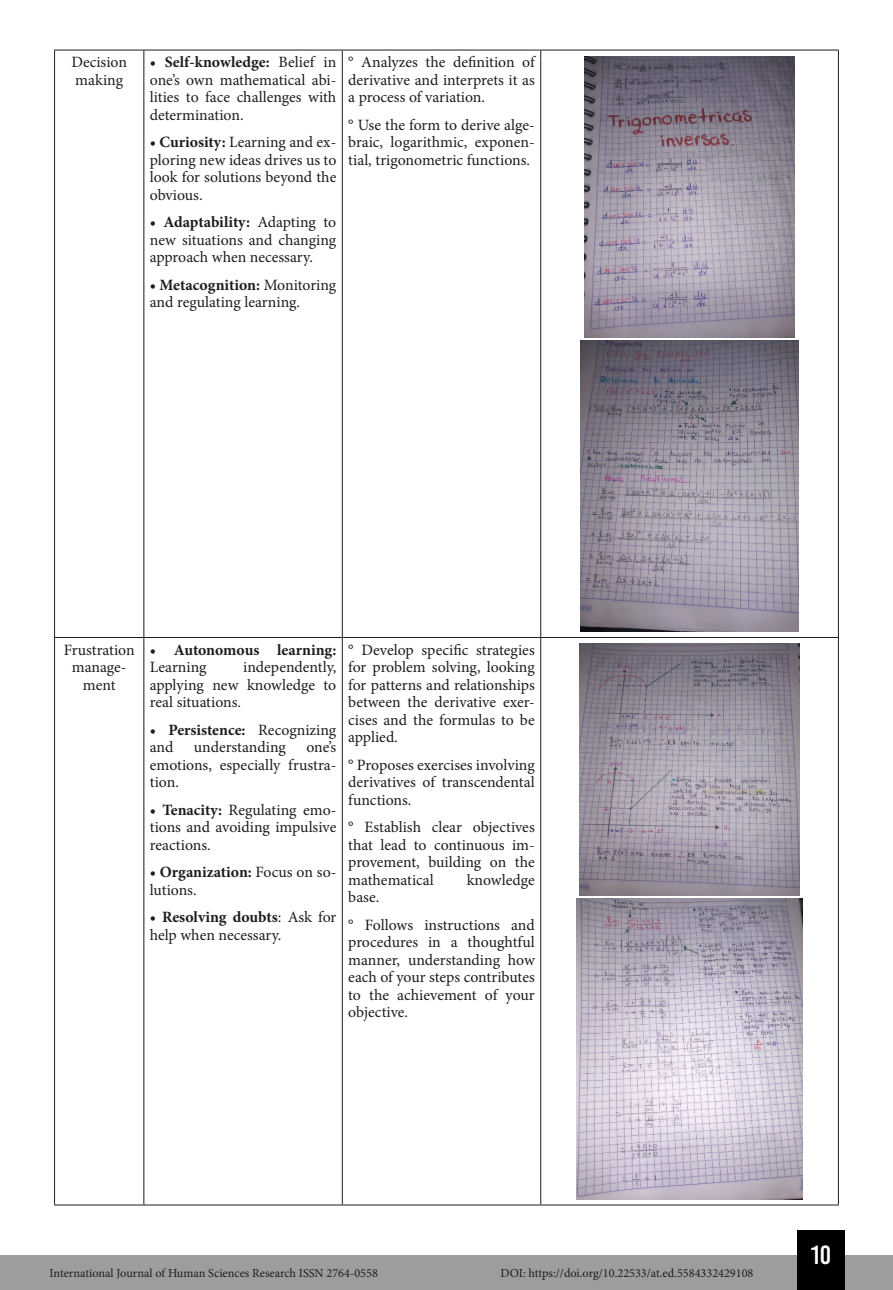
<style>
.page{position:relative;width:893px;height:1290px;background:#fff}
.page>*{position:absolute;margin:0;border:0;box-sizing:border-box;transform-origin:0 0}
.t1{font:26.25px "Bebas Kai";color:#fff}
.Tabela{font:15.75px/17.5px "Minion Pro";color:#1d1d1b;text-align:justify}
.Tabela-2{font:700 15.75px/17.5px "Minion Pro";color:#1d1d1b}
.t2{font:12.25px "Minion Pro";color:#1d1d1b}
.s1{font-weight:700}
.s2{font-weight:400}
</style>
<div class="page">
<div style="left:0;top:1255px;width:893px;height:35px;background:#9d9d9d"></div>
<div style="left:797px;top:1230px;width:48px;height:60px;background:#000"></div>
<hr style="left:541px;top:50px;width:298px;height:1px;background:#1d1d1b">
<hr style="left:838px;top:50px;width:1px;height:587px;background:#1d1d1b">
<hr style="left:541px;top:637px;width:298px;height:1px;background:#1d1d1b">
<hr style="left:838px;top:638px;width:1px;height:566px;background:#1d1d1b">
<hr style="left:541px;top:1204px;width:298px;height:1px;background:#1d1d1b">
<hr style="left:54px;top:50px;width:90px;height:1px;background:#1d1d1b">
<hr style="left:144px;top:50px;width:198px;height:1px;background:#1d1d1b">
<hr style="left:342px;top:50px;width:199px;height:1px;background:#1d1d1b">
<hr style="left:54px;top:637px;width:90px;height:1px;background:#1d1d1b">
<hr style="left:144px;top:637px;width:198px;height:1px;background:#1d1d1b">
<hr style="left:342px;top:637px;width:199px;height:1px;background:#1d1d1b">
<hr style="left:54px;top:1204px;width:90px;height:1px;background:#1d1d1b">
<hr style="left:144px;top:1204px;width:198px;height:1px;background:#1d1d1b">
<hr style="left:342px;top:1204px;width:199px;height:1px;background:#1d1d1b">
<hr style="left:54px;top:50px;width:1px;height:587px;background:#1d1d1b">
<hr style="left:54px;top:638px;width:1px;height:566px;background:#1d1d1b">
<hr style="left:143px;top:50px;width:1px;height:587px;background:#1d1d1b">
<hr style="left:342px;top:50px;width:1px;height:587px;background:#1d1d1b">
<hr style="left:540px;top:50px;width:1px;height:587px;background:#1d1d1b">
<hr style="left:143px;top:638px;width:1px;height:566px;background:#1d1d1b">
<hr style="left:342px;top:638px;width:1px;height:566px;background:#1d1d1b">
<hr style="left:540px;top:638px;width:1px;height:566px;background:#1d1d1b">
<img style="left:584px;top:56px;width:211px;height:281px">
<img style="left:580px;top:341px;width:219px;height:290px">
<img style="left:579px;top:643px;width:221px;height:252px">
<img style="left:577px;top:899px;width:225px;height:300px">
<p class="Tabela" style="left:71px;top:54px;width:57px">Decision making</p>
<p class="Tabela" style="left:150px;top:54px;width:188px"><span class="s1">• Self-knowledge:</span> Belief in one’s own mathematical abi&shy;lities to face challenges with determination.</p>
<p class="Tabela" style="left:150px;top:134px;width:188px"><span class="s1">• Curiosity:</span> Learning and ex&shy;ploring new ideas drives us to look for solutions beyond the obvious.</p>
<p class="Tabela" style="left:150px;top:214px;width:188px"><span class="s1">• Adaptability:</span> Adapting to new situations and changing approach when necessary.</p>
<p class="Tabela" style="left:150px;top:276px;width:188px"><span class="s1">• Metacognition:</span> Monitoring and regulating learning.</p>
<p class="Tabela" style="left:348px;top:54px;width:188px">° Analyzes the definition of derivative and interprets it as a process of variation.</p>
<p class="Tabela" style="left:348px;top:116px;width:188px">° Use the form to derive alge&shy;braic, logarithmic, exponen&shy;tial, trigonometric functions.</p>
<p class="Tabela" style="left:64px;top:641px;width:72px;text-align:center">Frustration manage&shy;ment</p>
<p class="Tabela-2" style="left:150px;top:641px;width:188px">• Autonomous learning:<br><span class="s2">Learning</span></p>
<p class="Tabela" style="left:150px;top:659px;width:188px;text-indent:93px">independently, applying new knowledge to real situations.</p>
<p class="Tabela" style="left:150px;top:721px;width:188px"><span class="s1">• Persistence:</span> Recognizing and</p>
<p class="Tabela" style="left:194px;top:739px;width:93px">understanding</p>
<p class="Tabela" style="left:150px;top:739px;width:188px;text-indent:157px">one’s emotions, especially frustra&shy;tion.</p>
<p class="Tabela" style="left:150px;top:801px;width:188px"><span class="s1">• Tenacity:</span> Regulating emo&shy;tions and avoiding impulsive reactions.</p>
<p class="Tabela" style="left:150px;top:863px;width:188px"><span class="s1">• Organization:</span> Focus on so&shy;lutions.</p>
<p class="Tabela" style="left:150px;top:908px;width:188px"><span class="s1">• Resolving doubts</span>: Ask for help when necessary.</p>
<p class="Tabela" style="left:348px;top:641px;width:188px">° Develop specific strategies for problem solving, looking for patterns and relationships between the derivative exer&shy;cises and the formulas to be applied.</p>
<p class="Tabela" style="left:348px;top:756px;width:188px">° Proposes exercises involving derivatives of transcendental functions.</p>
<p class="Tabela" style="left:348px;top:818px;width:188px">° Establish clear objectives that lead to continuous im&shy;provement, building on the mathematical</p>
<p class="Tabela" style="left:467px;top:871px;width:70px">knowledge</p>
<p class="Tabela" style="left:348px;top:888px;width:33px">base.</p>
<p class="Tabela" style="left:348px;top:916px;width:188px">° Follows instructions and procedures in a thoughtful manner, understanding how each of your steps contributes to the achievement of your objective.</p>
<p class="t2" style="left:50px;top:1265px;width:330px">International Journal of Human Sciences Research ISSN 2764-0558</p>
<p class="t2" style="left:501px;top:1265px;width:254px">DOI: https://doi.org/10.22533/at.ed.5584332429108</p>
<h1 class="t1" style="left:811px;top:1241px;width:22px">10</h1>
</div>
